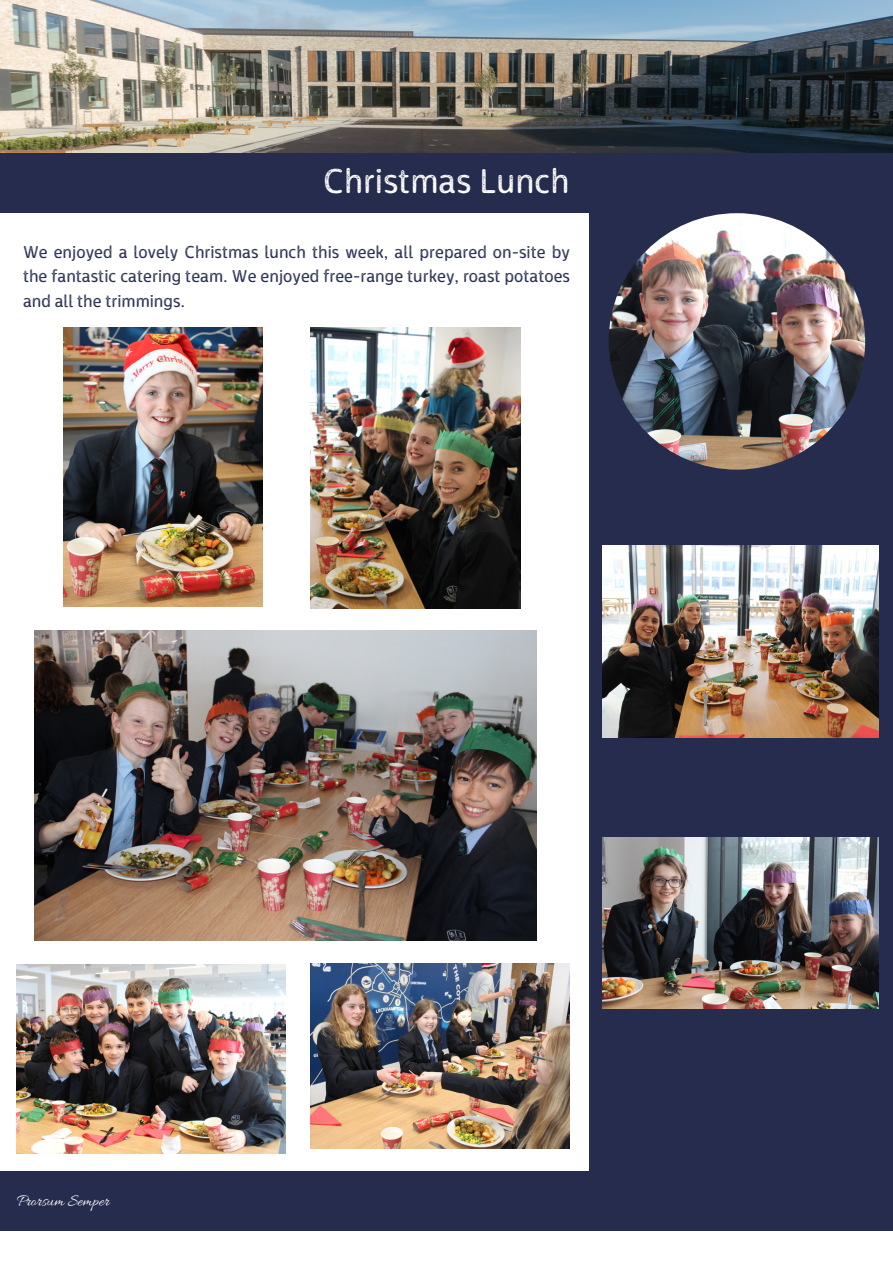
<style>
.page{position:relative;width:893px;height:1264px;background:#fff}
.page>*{position:absolute;margin:0;border:0;box-sizing:border-box;transform-origin:0 0}
.t1{font:36px "Ossem Rust";color:#fefefe}
.t2{font:18px/24.8px "Ossem Rust";color:#252c4e;text-align:justify}
.t3{font:16.65px "Allura";color:#fff}
</style>
<div class="page">
<div style="left:0;top:1171px;width:892px;height:59px;background:#252c4e"></div>
<div style="left:589px;top:111px;width:303px;height:1062px;background:#252c4e"></div>
<img style="left:0;top:0;width:892px;height:152px">
<div style="left:0;top:153px;width:892px;height:59px;background:#252c4e"></div>
<img style="left:34px;top:630px;width:502px;height:310px">
<img style="left:608px;top:213px;width:257px;height:256px;border-radius:50%">
<img style="left:603px;top:545px;width:275px;height:192px">
<img style="left:310px;top:963px;width:260px;height:185px">
<img style="left:603px;top:837px;width:275px;height:171px">
<img style="left:17px;top:964px;width:268px;height:189px">
<img style="left:63px;top:327px;width:199px;height:279px">
<img style="left:310px;top:327px;width:210px;height:281px">
<h1 class="t1" style="left:323px;top:160px;width:247px">Christmas Lunch</h1>
<p class="t2" style="left:23px;top:240px;width:548px">We enjoyed a lovely Christmas lunch this week, all prepared on-site by the fantastic catering team. We enjoyed free-range turkey, roast potatoes and all the trimmings.</p>
<p class="t3" style="left:17px;top:1191px;width:94px">Prorsum Semper</p>
</div>
